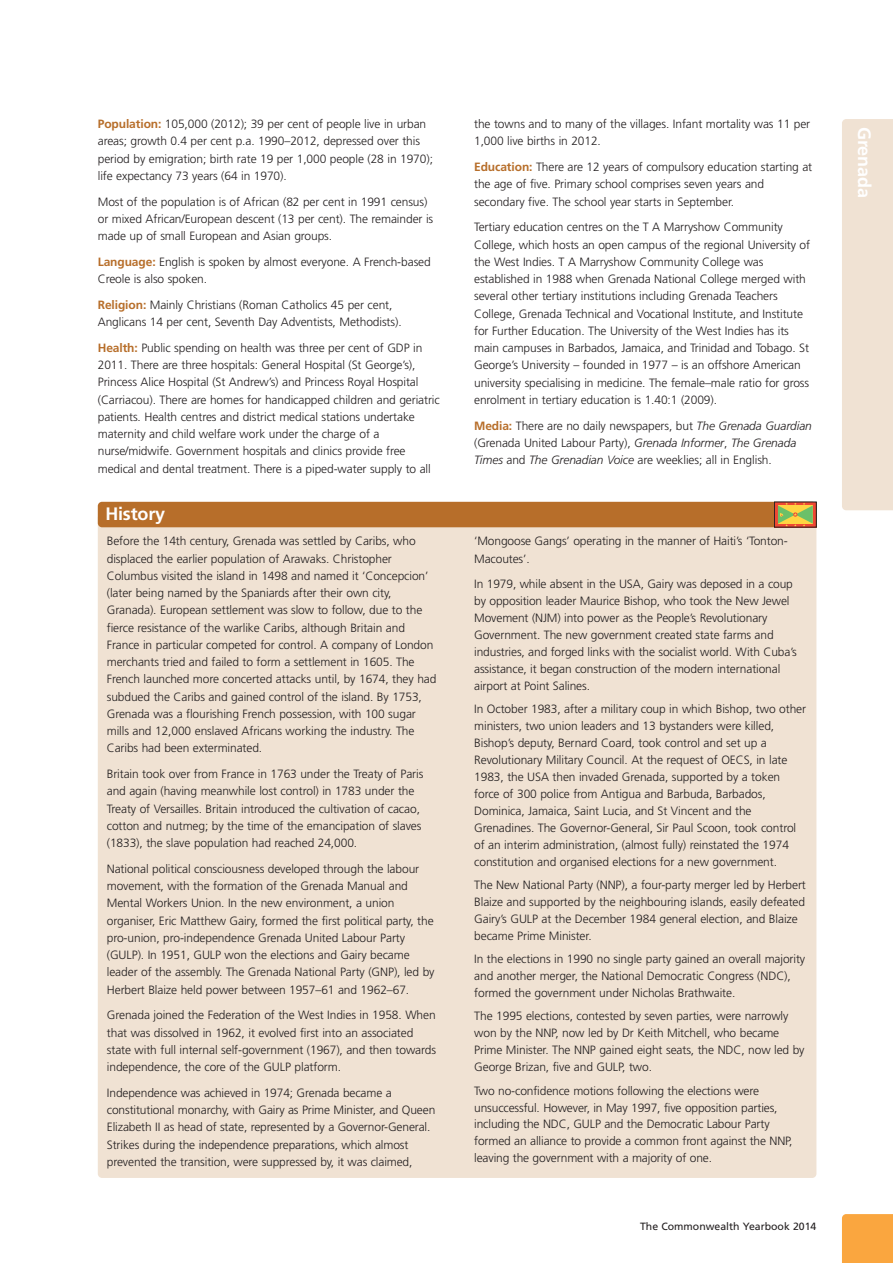
<style>
.page{position:relative;width:893px;height:1263px;background:#fff}
.page>*{position:absolute;margin:0;border:0;box-sizing:border-box;transform-origin:0 0}
.t1{font:700 18px "Frutiger";letter-spacing:-.01em;color:#fff}
.t2{font:300 12px/17.2px "Frutiger";letter-spacing:-.01em;color:#231f20}
.t3{font:10.5px "Frutiger";color:#231f20}
.s1{font-weight:700;color:#b76e2a}
.s2{font-style:italic}
</style>
<div class="page">
<div style="left:842px;top:119px;width:51px;height:391px;background:#f0e2d3"></div>
<div style="left:842px;top:1214px;width:51px;height:49px;background:#faa63f"></div>
<div style="left:98px;top:514px;width:718px;height:664px;background:#f0e2d3;border-radius:4px"></div>
<div style="left:98px;top:502px;width:718px;height:25px;background:#b76e2a;border-radius:4px"></div>
<div style="left:774px;top:502px;width:42px;height:25px;background:#ef4833"></div>
<svg style="left:778px;top:504px;width:35px;height:21px"></svg>
<p class="t2" style="left:98px;top:116px;width:337px"><span class="s1">Population:</span> 105,000 (2012); 39 per cent of people live in urban areas; growth 0.4 per cent p.a. 1990–2012, depressed over this period by emigration; birth rate 19 per 1,000 people (28 in 1970); life expectancy 73 years (64 in 1970).</p>
<p class="t2" style="left:98px;top:194px;width:337px">Most of the population is of African (82 per cent in 1991 census) or mixed African/European descent (13 per cent). The remainder is made up of small European and Asian groups.</p>
<p class="t2" style="left:98px;top:254px;width:335px"><span class="s1">Language:</span> English is spoken by almost everyone. A French-based<br>Creole is also spoken.</p>
<p class="t2" style="left:98px;top:297px;width:305px"><span class="s1">Religion:</span> Mainly Christians (Roman Catholics 45 per cent,<br>Anglicans 14 per cent, Seventh Day Adventists, Methodists).</p>
<p class="t2" style="left:98px;top:340px;width:344px"><span class="s1">Health:</span> Public spending on health was three per cent of GDP in 2011. There are three hospitals: General Hospital (St George’s), Princess Alice Hospital (St Andrew’s) and Princess Royal Hospital (Carriacou). There are homes for handicapped children and geriatric patients. Health centres and district medical stations undertake maternity and child welfare work under the charge of a nurse/midwife. Government hospitals and clinics provide free medical and dental treatment. There is a piped-water supply to all</p>
<h1 class="t1" style="left:105px;top:506px;width:61px">History</h1>
<p class="t2" style="left:107px;top:533px;width:331px">Before the 14th century, Grenada was settled by Caribs, who displaced the earlier population of Arawaks. Christopher Columbus visited the island in 1498 and named it ‘Concepcion’ (later being named by the Spaniards after their own city, Granada). European settlement was slow to follow, due to the fierce resistance of the warlike Caribs, although Britain and France in particular competed for control. A company of London merchants tried and failed to form a settlement in 1605. The French launched more concerted attacks until, by 1674, they had subdued the Caribs and gained control of the island. By 1753, Grenada was a flourishing French possession, with 100 sugar mills and 12,000 enslaved Africans working the industry. The Caribs had been exterminated.</p>
<p class="t2" style="left:107px;top:766px;width:318px">Britain took over from France in 1763 under the Treaty of Paris and again (having meanwhile lost control) in 1783 under the Treaty of Versailles. Britain introduced the cultivation of cacao, cotton and nutmeg; by the time of the emancipation of slaves (1833), the slave population had reached 24,000.</p>
<p class="t2" style="left:107px;top:861px;width:329px">National political consciousness developed through the labour movement, with the formation of the Grenada Manual and Mental Workers Union. In the new environment, a union organiser, Eric Matthew Gairy, formed the first political party, the pro-union, pro-independence Grenada United Labour Party (GULP). In 1951, GULP won the elections and Gairy became leader of the assembly. The Grenada National Party (GNP), led by Herbert Blaize held power between 1957–61 and 1962–67.</p>
<p class="t2" style="left:107px;top:1007px;width:331px">Grenada joined the Federation of the West Indies in 1958. When that was dissolved in 1962, it evolved first into an associated state with full internal self-government (1967), and then towards independence, the core of the GULP platform.</p>
<p class="t2" style="left:107px;top:1085px;width:330px">Independence was achieved in 1974; Grenada became a constitutional monarchy, with Gairy as Prime Minister, and Queen Elizabeth II as head of state, represented by a Governor-General.<br>Strikes during the independence preparations, which almost prevented the transition, were suppressed by, it was claimed,</p>
<p class="t2" style="left:474px;top:116px;width:338px">the towns and to many of the villages. Infant mortality was 11 per<br>1,000 live births in 2012.</p>
<p class="t2" style="left:474px;top:159px;width:340px"><span class="s1">Education:</span> There are 12 years of compulsory education starting at the age of five. Primary school comprises seven years and secondary five. The school year starts in September.</p>
<p class="t2" style="left:474px;top:219px;width:338px">Tertiary education centres on the T A Marryshow Community College, which hosts an open campus of the regional University of the West Indies. T A Marryshow Community College was established in 1988 when Grenada National College merged with several other tertiary institutions including Grenada Teachers College, Grenada Technical and Vocational Institute, and Institute for Further Education. The University of the West Indies has its main campuses in Barbados, Jamaica, and Trinidad and Tobago. St George’s University – founded in 1977 – is an offshore American university specialising in medicine. The female–male ratio for gross enrolment in tertiary education is 1.40:1 (2009).</p>
<p class="t2" style="left:474px;top:418px;width:339px"><span class="s1">Media:</span> There are no daily newspapers, but <span class="s2">The Grenada Guardian </span>(Grenada United Labour Party), <span class="s2">Grenada Informer</span>, <span class="s2">The Grenada<br>Times</span> and <span class="s2">The Grenadian Voice</span> are weeklies; all in English.</p>
<p class="t2" style="left:474px;top:533px;width:315px">‘Mongoose Gangs’ operating in the manner of Haiti’s ‘Tonton-<br>Macoutes’.</p>
<p class="t2" style="left:474px;top:576px;width:324px">In 1979, while absent in the USA, Gairy was deposed in a coup by opposition leader Maurice Bishop, who took the New Jewel Movement (NJM) into power as the People’s Revolutionary Government. The new government created state farms and industries, and forged links with the socialist world. With Cuba’s assistance, it began construction of the modern international airport at Point Salines.</p>
<p class="t2" style="left:474px;top:701px;width:333px">In October 1983, after a military coup in which Bishop, two other ministers, two union leaders and 13 bystanders were killed, Bishop’s deputy, Bernard Coard, took control and set up a Revolutionary Military Council. At the request of OECS, in late 1983, the USA then invaded Grenada, supported by a token force of 300 police from Antigua and Barbuda, Barbados, Dominica, Jamaica, Saint Lucia, and St Vincent and the Grenadines. The Governor-General, Sir Paul Scoon, took control of an interim administration, (almost fully) reinstated the 1974 constitution and organised elections for a new government.</p>
<p class="t2" style="left:474px;top:877px;width:333px">The New National Party (NNP), a four-party merger led by Herbert Blaize and supported by the neighbouring islands, easily defeated Gairy’s GULP at the December 1984 general election, and Blaize became Prime Minister.</p>
<p class="t2" style="left:474px;top:951px;width:333px">In the elections in 1990 no single party gained an overall majority and another merger, the National Democratic Congress (NDC), formed the government under Nicholas Brathwaite.</p>
<p class="t2" style="left:474px;top:1009px;width:332px">The 1995 elections, contested by seven parties, were narrowly won by the NNP, now led by Dr Keith Mitchell, who became Prime Minister. The NNP gained eight seats, the NDC, now led by George Brizan, five and GULP, two.</p>
<p class="t2" style="left:474px;top:1083px;width:320px">Two no-confidence motions following the elections were unsuccessful. However, in May 1997, five opposition parties, including the NDC, GULP and the Democratic Labour Party formed an alliance to provide a common front against the NNP, leaving the government with a majority of one.</p>
<p class="t3" style="left:640px;top:1222px;width:178px">The Commonwealth Yearbook 2014</p>
<h1 class="t1" style="left:872px;top:127px;width:73px;rotate:90deg">Grenada</h1>
</div>
